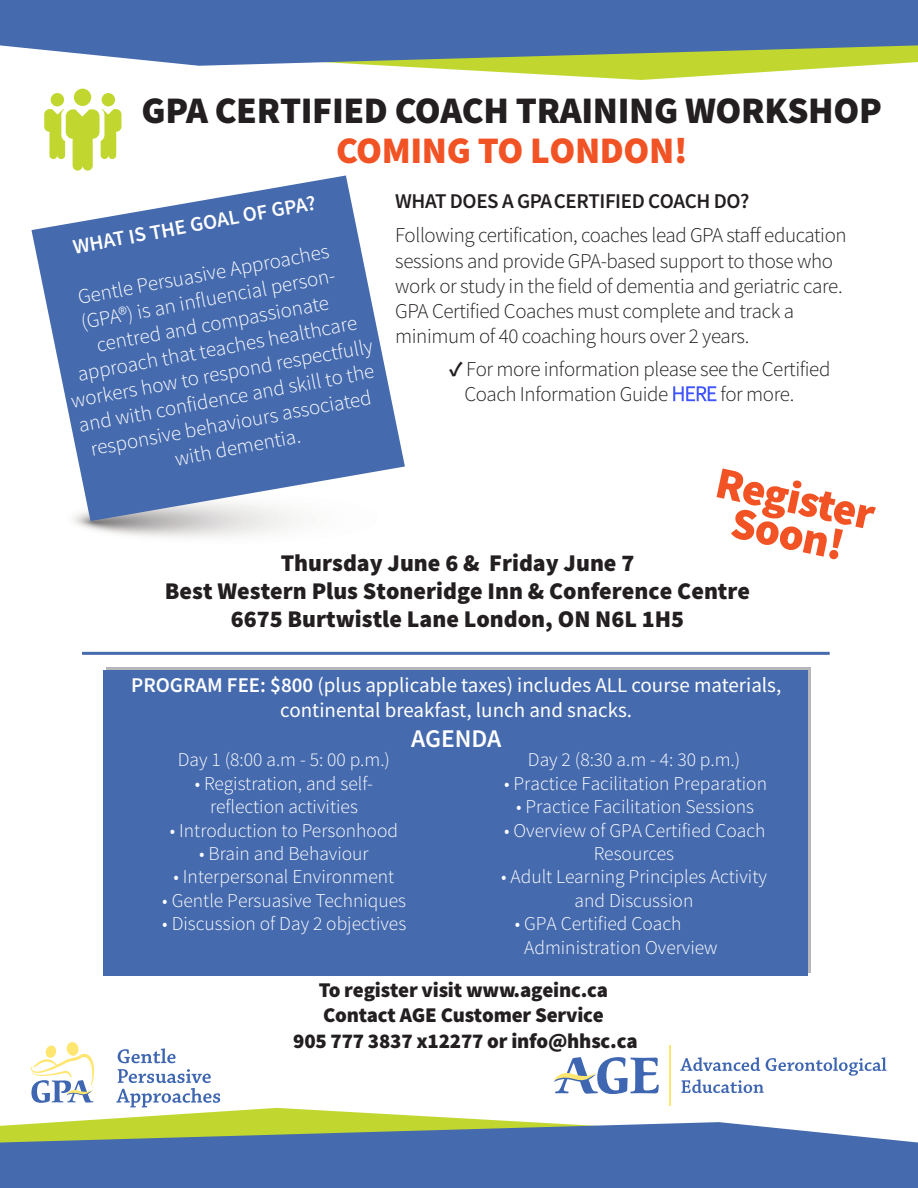
<style>
.page{position:relative;width:918px;height:1188px;background:#fff}
.page>*{position:absolute;margin:0;border:0;box-sizing:border-box;transform-origin:0 0}
.t1{font:900 45px "Source Sans Pro";color:#f15324}
.t2{font:900 37.5px/40.2px "Source Sans Pro";letter-spacing:-.01em;color:#231f20;text-align:center}
.t3{font:600 25.5px "Source Sans Pro";color:#fff}
.t4{font:900 24px/28px "Source Sans Pro";color:#231f20;text-align:center}
.t5{font:300 21px/25px "Source Sans Pro";letter-spacing:-.02em;color:#231f20}
.t6{font:300 21px/25.2px "Source Sans Pro";color:#fff}
.t7{font:21px "Source Sans Pro";color:#fff}
.t8{font:900 21px/25.2px "Source Sans Pro";letter-spacing:-.01em;color:#231f20;text-align:center}
.t9{font:600 21px "Source Sans Pro";color:#fff}
.t10{font:300 19.5px/23.4px "Source Sans Pro";color:#fff}
.s1{color:#f15324}
.s2{font-weight:600}
.s3{font-weight:700}
.s4{color:#4055ff}
</style>
<div class="page">
<svg style="left:60px;top:1108px;width:467px;height:14px"></svg>
<svg style="left:0;top:1122px;width:918px;height:66px;background:#5a7ca2"></svg>
<svg style="left:393px;top:66px;width:463px;height:14px"></svg>
<svg style="left:0;top:0;width:918px;height:66px;background:#5b7ca2"></svg>
<svg style="left:118px;top:1048px;width:58px;height:15px"></svg>
<svg style="left:116px;top:1069px;width:104px;height:38px"></svg>
<svg style="left:31px;top:1042px;width:63px;height:61px"></svg>
<svg style="left:680px;top:1057px;width:206px;height:36px"></svg>
<hr style="left:669px;top:1046px;width:2px;height:60px;background:#ffe670">
<svg style="left:554px;top:1057px;width:105px;height:37px"></svg>
<div style="left:74px;top:89px;width:17px;height:17px;background:#c1d72f;border-radius:50%"></div>
<div style="left:102px;top:93px;width:13px;height:13px;background:#c1d72f;border-radius:50%"></div>
<div style="left:51px;top:93px;width:13px;height:13px;background:#c1d72f;border-radius:50%"></div>
<svg style="left:44px;top:109px;width:77px;height:62px"></svg>
<svg style="left:31px;top:176px;width:374px;height:345px;fill:#456aae"></svg>
<hr style="left:82px;top:652px;width:748px;height:3px;background:#456aae">
<div style="left:103px;top:670px;width:705px;height:306px;background:#456aae"></div>
<p class="t2" style="left:142px;top:89px;width:742px">GPA CERTIFIED COACH TRAINING WORKSHOP<br><span class="s1">COMING TO LONDON!</span></p>
<p class="t9" style="left:71px;top:232px;width:248px;rotate:-10deg">WHAT IS THE GOAL OF GPA?</p>
<p class="t5" style="left:395px;top:184px;width:453px;line-height:34.5px"><span class="s2">WHAT DOES A GPA CERTIFIED COACH DO?<br></span>Following certification, coaches lead GPA staff education</p>
<p class="t5" style="left:395px;top:248px;width:449px">sessions and provide GPA-based support to those who work or study in the field of dementia and geriatric care.<br>GPA Certified Coaches must complete and track a minimum of 40 coaching hours over 2 years.</p>
<p class="t5" style="left:464px;top:357px;width:368px;text-indent:-15px"><span class="s3">✓</span> For more information please see the Certified<br>Coach Information Guide <span class="s4">HERE</span> for more.</p>
<p class="t6" style="left:76px;top:284px;width:257px;rotate:-10deg">Gentle Persuasive Approaches</p>
<p class="t6" style="left:79px;top:309px;width:264px;rotate:-10deg">(GPA®) is an influencial person-</p>
<p class="t6" style="left:94px;top:332px;width:237px;rotate:-10deg">centred and compassionate</p>
<p class="t6" style="left:75px;top:361px;width:285px;rotate:-10deg">approach that teaches healthcare</p>
<p class="t6" style="left:69px;top:387px;width:308px;rotate:-10deg">workers how to respond respectfully and with confidence and skill to the</p>
<p class="t6" style="left:89px;top:435px;width:286px;rotate:-10deg">responsive behaviours associated</p>
<p class="t6" style="left:173px;top:446px;width:129px;rotate:-10deg">with dementia.</p>
<p class="t1" style="left:723px;top:451px;width:163px;rotate:12deg">Register</p>
<p class="t1" style="left:738px;top:491px;width:116px;rotate:12deg">Soon!</p>
<p class="t4" style="left:165px;top:548px;width:587px">Thursday June 6 &amp; Friday June 7<br>Best Western Plus Stoneridge Inn &amp; Conference Centre<br>6675 Burtwistle Lane London, ON N6L 1H5</p>
<p class="t7" style="left:131px;top:672px;width:652px"><span class="s2">PROGRAM FEE: $800</span> (plus applicable taxes) includes ALL course materials,</p>
<p class="t7" style="left:280px;top:697px;width:353px">continental breakfast, lunch and snacks.</p>
<p class="t3" style="left:411px;top:722px;width:92px">AGENDA</p>
<p class="t10" style="left:178px;top:748px;width:214px">Day 1 (8:00 a.m - 5: 00 p.m.)</p>
<p class="t10" style="left:195px;top:772px;width:180px">• Registration, and self-</p>
<p class="t10" style="left:210px;top:795px;width:149px">reflection activities</p>
<p class="t10" style="left:170px;top:818px;width:230px">• Introduction to Personhood</p>
<p class="t10" style="left:199px;top:842px;width:171px">• Brain and Behaviour</p>
<p class="t10" style="left:174px;top:865px;width:222px">• Interpersonal Environment</p>
<p class="t10" style="left:162px;top:889px;width:245px">• Gentle Persuasive Techniques</p>
<p class="t10" style="left:162px;top:912px;width:245px">• Discussion of Day 2 objectives</p>
<p class="t10" style="left:528px;top:748px;width:214px">Day 2 (8:30 a.m - 4: 30 p.m.)</p>
<p class="t10" style="left:504px;top:772px;width:264px">• Practice Facilitation Preparation</p>
<p class="t10" style="left:516px;top:795px;width:239px">• Practice Facilitation Sessions</p>
<p class="t10" style="left:504px;top:818px;width:263px">• Overview of GPA Certified Coach</p>
<p class="t10" style="left:594px;top:842px;width:82px">Resources</p>
<p class="t10" style="left:501px;top:865px;width:267px">• Adult Learning Principles Activity</p>
<p class="t10" style="left:575px;top:889px;width:120px">and Discussion</p>
<p class="t10" style="left:524px;top:912px;width:195px;text-indent:-9px">• GPA Certified Coach<br>Administration Overview</p>
<p class="t8" style="left:293px;top:977px;width:346px">To register visit www.ageinc.ca<br>Contact AGE Customer Service<br>905 777 3837 x12277 or info@hhsc.ca</p>
</div>
